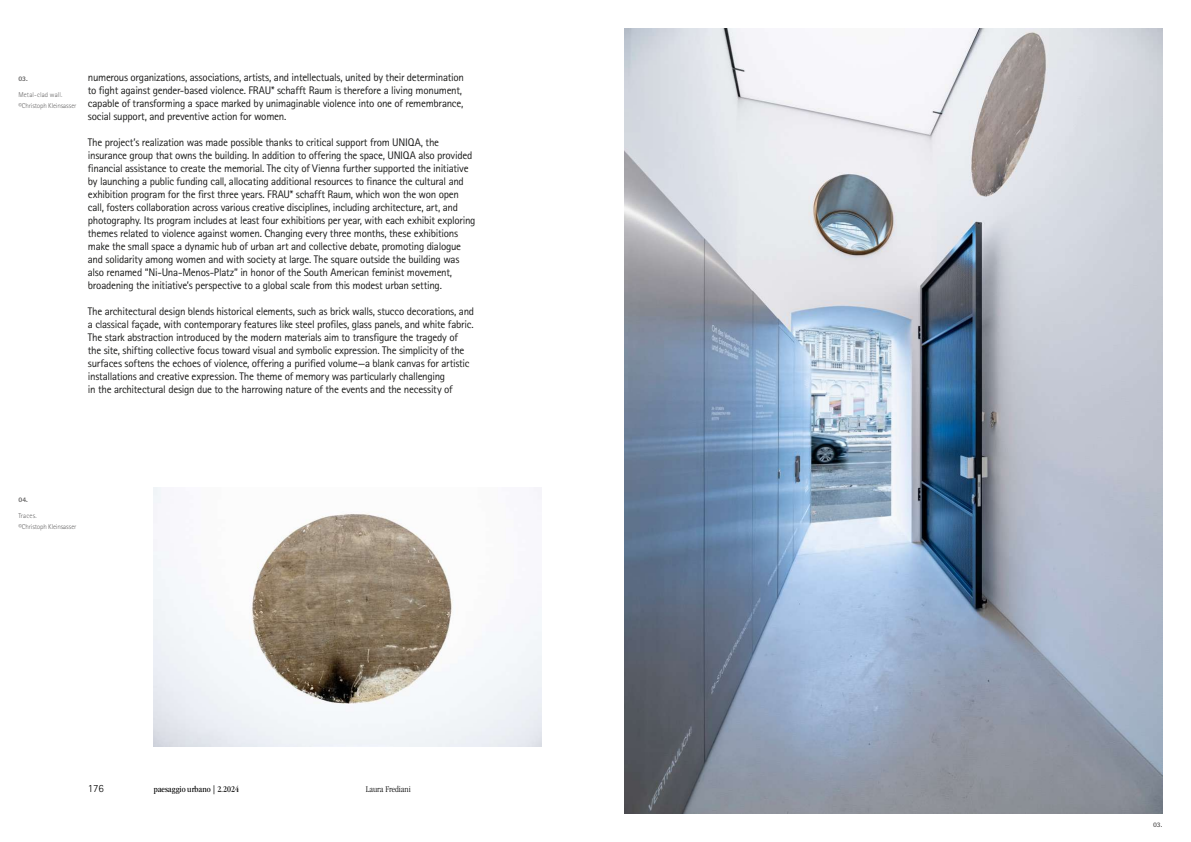
<style>
.page{position:relative;width:1191px;height:842px;background:#fff}
.page>*{position:absolute;margin:0;border:0;box-sizing:border-box;transform-origin:0 0}
.t1{font:11px/13px "Rotis Sans Serif Std";letter-spacing:-.025em;color:#1b1b1a}
.t2{font:300 11px "Rotis Sans Serif Std";color:#000}
.t3{font:condensed 9px "ITC Garamond Std";color:#000}
.t4{font:300 condensed 9px "ITC Garamond Std";color:#000}
.t5{font:300 7px/11px "Rotis Sans Serif Std";letter-spacing:-.01em;color:#646363}
.t6{font:800 7px "Rotis Sans Serif Std";color:#646363}
</style>
<div class="page">
<img style="left:625px;top:28px;width:537px;height:786px">
<img style="left:154px;top:488px;width:387px;height:258px">
<p class="t6" style="left:18px;top:74px;width:11px">03.</p>
<p class="t5" style="left:18px;top:89px;width:60px">Metal-clad wall. ©Christoph Kleinsasser</p>
<p class="t1" style="left:88px;top:71px;width:377px">numerous organizations, associations, artists, and intellectuals, united by their determination to fight against gender-based violence. FRAU* schafft Raum is therefore a living monument, capable of transforming a space marked by unimaginable violence into one of remembrance, social support, and preventive action for women.</p>
<p class="t1" style="left:88px;top:136px;width:389px">The project’s realization was made possible thanks to critical support from UNIQA, the insurance group that owns the building. In addition to offering the space, UNIQA also provided financial assistance to create the memorial. The city of Vienna further supported the initiative by launching a public funding call, allocating additional resources to finance the cultural and exhibition program for the first three years. FRAU* schafft Raum, which won the won open call, fosters collaboration across various creative disciplines, including architecture, art, and photography. Its program includes at least four exhibitions per year, with each exhibit exploring themes related to violence against women. Changing every three months, these exhibitions make the small space a dynamic hub of urban art and collective debate, promoting dialogue and solidarity among women and with society at large. The square outside the building was also renamed “Ni-Una-Menos-Platz” in honor of the South American feminist movement, broadening the initiative’s perspective to a global scale from this modest urban setting.</p>
<p class="t1" style="left:88px;top:305px;width:388px">The architectural design blends historical elements, such as brick walls, stucco decorations, and a classical façade, with contemporary features like steel profiles, glass panels, and white fabric.<br>The stark abstraction introduced by the modern materials aim to transfigure the tragedy of<br>the site, shifting collective focus toward visual and symbolic expression. The simplicity of the surfaces softens the echoes of violence, offering a purified volume—a blank canvas for artistic installations and creative expression. The theme of memory was particularly challenging<br>in the architectural design due to the harrowing nature of the events and the necessity of</p>
<p class="t6" style="left:18px;top:495px;width:11px">04.</p>
<p class="t5" style="left:18px;top:510px;width:60px">Traces.<br>©Christoph Kleinsasser</p>
<p class="t2" style="left:88px;top:782px;width:17px">176</p>
<p class="t3" style="left:154px;top:784px;width:87px">paesaggio urbano | 2.2024</p>
<p class="t4" style="left:366px;top:784px;width:46px">Laura Frediani</p>
<p class="t6" style="left:1153px;top:820px;width:11px">03.</p>
</div>
